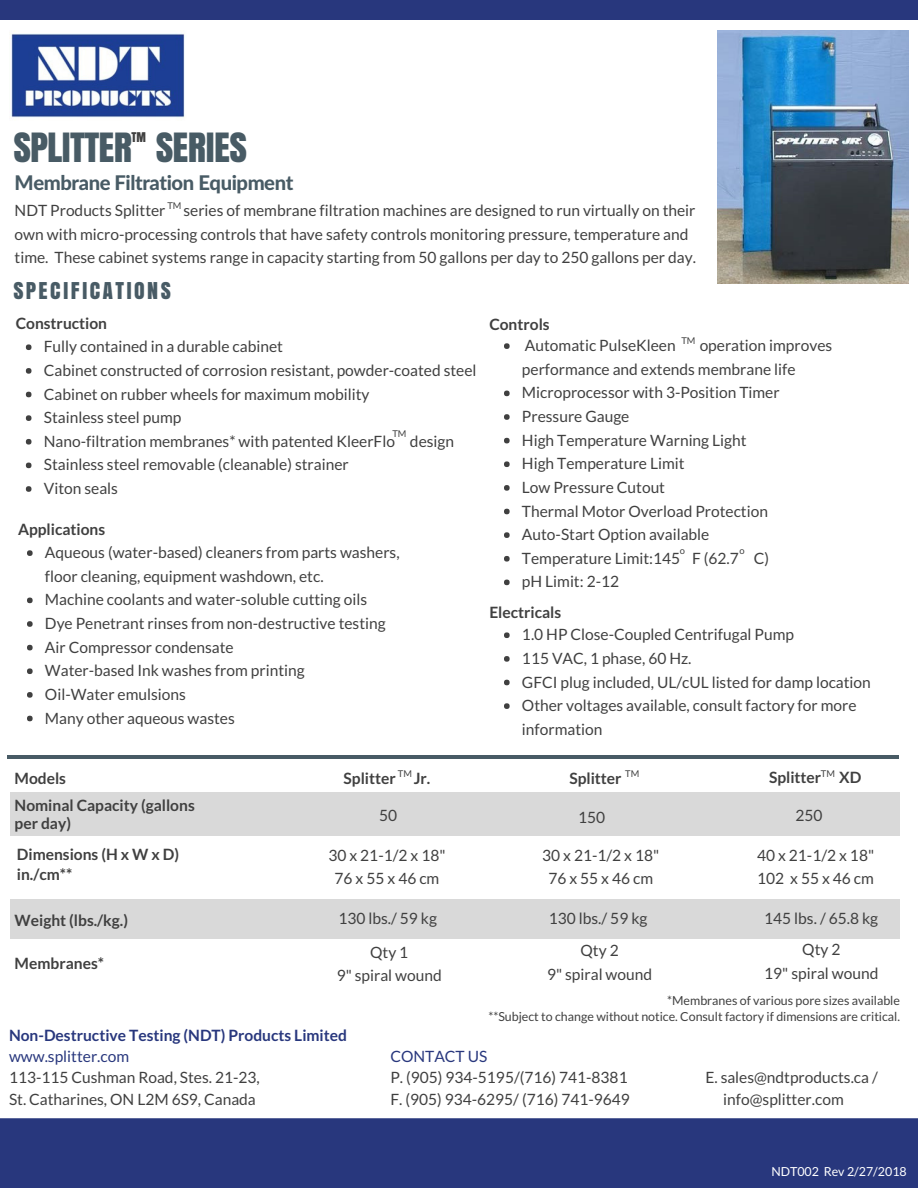
<style>
.page{position:relative;width:918px;height:1188px;background:#fff}
.page>*{position:absolute;margin:0;border:0;box-sizing:border-box;transform-origin:0 0}
.t1{font:37.8px "Anton";letter-spacing:-.02em;color:#485b65}
.t2{font:21.75px "Anton";letter-spacing:.11em;color:#485b65}
.t3{font:800 20.25px "Lato";letter-spacing:-.02em;color:#485b65}
.t4{font:15.6px/23.7px "Lato";color:#404040}
.t5{font:700 15.6px/18px "Lato";color:#404040}
.t6{font:700 15.6px "Lato";color:#28377d}
.t7{font:15.6px "Lato";color:#28377d}
.t8{font:12.6px "Anton";color:#404040}
.t9{font:12.45px/15.8px "Lato";color:#404040;text-align:right}
.t10{font:12.45px "Lato";color:#fff}
.t11{font:9.3px "Lato";color:#404040}
</style>
<div class="page">
<div style="left:0;top:1118px;width:918px;height:70px;background:#28377d"></div>
<div style="left:0;top:0;width:918px;height:19px;background:#28377d"></div>
<img style="left:10px;top:30px;width:175px;height:88px">
<svg style="left:26px;top:344px;width:6px;height:6px"></svg>
<svg style="left:26px;top:368px;width:6px;height:6px"></svg>
<svg style="left:26px;top:392px;width:6px;height:5px"></svg>
<svg style="left:26px;top:415px;width:6px;height:6px"></svg>
<svg style="left:26px;top:439px;width:6px;height:6px"></svg>
<svg style="left:26px;top:463px;width:6px;height:5px"></svg>
<svg style="left:26px;top:486px;width:6px;height:6px"></svg>
<svg style="left:504px;top:343px;width:6px;height:6px"></svg>
<svg style="left:504px;top:391px;width:6px;height:5px"></svg>
<svg style="left:504px;top:414px;width:6px;height:6px"></svg>
<svg style="left:504px;top:438px;width:6px;height:5px"></svg>
<svg style="left:504px;top:461px;width:6px;height:6px"></svg>
<svg style="left:504px;top:485px;width:6px;height:6px"></svg>
<svg style="left:504px;top:509px;width:6px;height:5px"></svg>
<svg style="left:504px;top:532px;width:6px;height:6px"></svg>
<svg style="left:504px;top:556px;width:6px;height:6px"></svg>
<svg style="left:504px;top:580px;width:6px;height:5px"></svg>
<hr style="left:7px;top:755px;width:891px;height:3px;background:#485b65">
<div style="left:10px;top:792px;width:890px;height:44px;background:#d9d9d9"></div>
<div style="left:10px;top:899px;width:890px;height:39px;background:#d9d9d9"></div>
<img style="left:718px;top:30px;width:191px;height:254px">
<svg style="left:504px;top:632px;width:6px;height:6px"></svg>
<svg style="left:504px;top:656px;width:6px;height:6px"></svg>
<svg style="left:504px;top:680px;width:6px;height:5px"></svg>
<svg style="left:504px;top:703px;width:6px;height:6px"></svg>
<svg style="left:27px;top:550px;width:6px;height:6px"></svg>
<svg style="left:27px;top:598px;width:6px;height:5px"></svg>
<svg style="left:27px;top:621px;width:6px;height:6px"></svg>
<svg style="left:27px;top:645px;width:6px;height:5px"></svg>
<svg style="left:27px;top:668px;width:6px;height:6px"></svg>
<svg style="left:27px;top:692px;width:6px;height:6px"></svg>
<svg style="left:27px;top:716px;width:6px;height:5px"></svg>
<h1 class="t1" style="left:14px;top:119px;width:235px">SPLITTER SERIES</h1>
<p class="t8" style="left:132px;top:128px;width:16px">TM</p>
<p class="t3" style="left:15px;top:170px;width:280px">Membrane Filtration Equipment</p>
<p class="t11" style="left:167px;top:200px;width:16px">TM</p>
<p class="t4" style="left:15px;top:198px;width:683px">NDT Products Splitter series of membrane filtration machines are designed to run virtually on their own with micro-processing controls that have safety controls monitoring pressure, temperature and time. These cabinet systems range in capacity starting from 50 gallons per day to 250 gallons per day.</p>
<h2 class="t2" style="left:14px;top:274px;width:159px">SPECIFICATIONS</h2>
<p class="t5" style="left:16px;top:314px;width:93px">Construction</p>
<p class="t5" style="left:489px;top:315px;width:62px">Controls</p>
<p class="t4" style="left:44px;top:334px;width:434px">Fully contained in a durable cabinet<br>Cabinet constructed of corrosion resistant, powder-coated steel Cabinet on rubber wheels for maximum mobility<br>Stainless steel pump<br>Nano-filtration membranes* with patented KleerFlo design Stainless steel removable (cleanable) strainer<br>Viton seals</p>
<p class="t11" style="left:392px;top:428px;width:16px">TM</p>
<p class="t5" style="left:18px;top:520px;width:89px">Applications</p>
<p class="t4" style="left:45px;top:540px;width:356px">Aqueous (water-based) cleaners from parts washers, floor cleaning, equipment washdown, etc.<br>Machine coolants and water-soluble cutting oils<br>Dye Penetrant rinses from non-destructive testing Air Compressor condensate<br>Water-based Ink washes from printing<br>Oil-Water emulsions<br>Many other aqueous wastes</p>
<p class="t11" style="left:681px;top:335px;width:16px">TM</p>
<p class="t4" style="left:525px;top:333px;width:152px">Automatic PulseKleen</p>
<p class="t4" style="left:522px;top:333px;width:312px;text-indent:178px">operation improves performance and extends membrane life<br>Microprocessor with 3-Position Timer<br>Pressure Gauge<br>High Temperature Warning Light<br>High Temperature Limit<br>Low Pressure Cutout<br>Thermal Motor Overload Protection<br>Auto-Start Option available<br>Temperature Limit:145 F (62.7 C)<br>pH Limit: 2-12</p>
<p class="t11" style="left:680px;top:545px;width:7px">o</p>
<p class="t11" style="left:739px;top:545px;width:7px">o</p>
<p class="t5" style="left:489px;top:603px;width:73px">Electricals</p>
<p class="t4" style="left:522px;top:622px;width:350px">1.0 HP Close-Coupled Centrifugal Pump<br>115 VAC, 1 phase, 60 Hz.<br>GFCI plug included, UL/cUL listed for damp location Other voltages available, consult factory for more information</p>
<p class="t5" style="left:15px;top:769px;width:53px">Models</p>
<p class="t5" style="left:15px;top:796px;width:182px">Nominal Capacity (gallons per day)</p>
<p class="t5" style="left:17px;top:844px;width:164px;line-height:20.2px">Dimensions (H x W x D) in./cm**</p>
<p class="t5" style="left:15px;top:911px;width:115px">Weight (lbs./kg.)</p>
<p class="t5" style="left:15px;top:954px;width:91px">Membranes*</p>
<p class="t11" style="left:398px;top:768px;width:16px">TM</p>
<p class="t11" style="left:625px;top:768px;width:16px">TM</p>
<p class="t11" style="left:821px;top:768px;width:16px">TM</p>
<p class="t5" style="left:569px;top:769px;width:54px">Splitter</p>
<p class="t5" style="left:769px;top:768px;width:94px">Splitter XD</p>
<p class="t5" style="left:344px;top:769px;width:88px">Splitter Jr.</p>
<p class="t4" style="left:379px;top:804px;width:20px">50</p>
<p class="t4" style="left:578px;top:805px;width:29px">150</p>
<p class="t4" style="left:795px;top:804px;width:29px">250</p>
<p class="t4" style="left:328px;top:843px;width:119px;text-align:center">30 x 21-1/2 x 18"<br>76x55x46cm</p>
<p class="t4" style="left:542px;top:843px;width:119px;text-align:center">30 x 21-1/2 x 18"<br>76x55x46cm</p>
<p class="t4" style="left:757px;top:843px;width:119px">40 x 21-1/2 x 18"<br>102 x55x46cm</p>
<p class="t4" style="left:338px;top:906px;width:100px">130 lbs./ 59 kg</p>
<p class="t4" style="left:549px;top:906px;width:100px">130 lbs./ 59 kg</p>
<p class="t4" style="left:764px;top:906px;width:115px">145 lbs. / 65.8 kg</p>
<p class="t4" style="left:337px;top:940px;width:107px;text-align:center">Qty 1<br>9" spiral wound</p>
<p class="t4" style="left:547px;top:939px;width:107px;text-align:center">Qty 2<br>9" spiral wound</p>
<p class="t4" style="left:764px;top:937px;width:116px;text-align:center">Qty 2<br>19" spiral wound</p>
<p class="t9" style="left:488px;top:992px;width:413px">*Membranes of various pore sizes available<br>**Subject to change without notice. Consult factory if dimensions are critical.</p>
<p class="t6" style="left:9px;top:1025px;width:340px">Non-Destructive Testing (NDT) Products Limited</p>
<p class="t7" style="left:9px;top:1047px;width:122px">www.splitter.com</p>
<p class="t4" style="left:9px;top:1067px;width:252px;line-height:21.3px">113-115 Cushman Road, Stes. 21-23,<br>St. Catharines, ON L2M 6S9, Canada</p>
<p class="t7" style="left:390px;top:1047px;width:98px">CONTACT US</p>
<p class="t4" style="left:390px;top:1067px;width:241px;line-height:21.3px">P. (905) 934-5195/(716) 741-8381<br>F. (905) 934-6295/ (716) 741-9649</p>
<p class="t4" style="left:723px;top:1067px;width:156px;line-height:21.3px;text-indent:-18px">E. sales@ndtproducts.ca / info@splitter.com</p>
<p class="t10" style="left:771px;top:1163px;width:137px">NDT002 Rev 2/27/2018</p>
</div>
